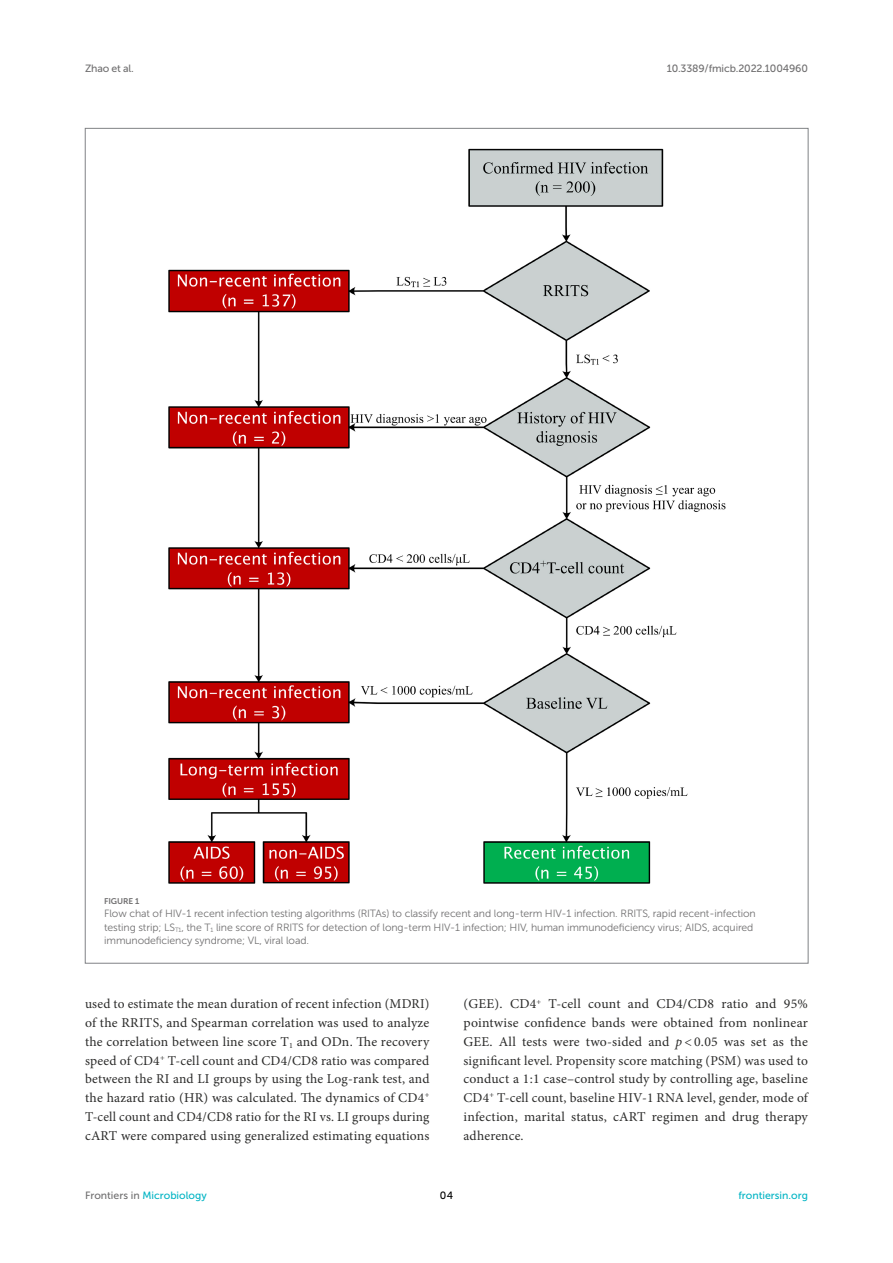
<style>
.page{position:relative;width:893px;height:1263px;background:#fff}
.page>*{position:absolute;margin:0;border:0;box-sizing:border-box;transform-origin:0 0}
.TEXT_FLUSH{font:13.5px/18.8px "Minion Pro";letter-spacing:.015em;color:#2b2b2a;text-align:justify}
.FIG_LEG{font:10.5px/13.5px "Museo Sans 300";letter-spacing:-.01em;color:#706f70}
.t1{font:10.5px "Museo Sans 500";color:#00b4c4}
.t2{font:10.5px "Museo Sans 500";letter-spacing:-.015em;color:#706f70}
.t3{font:10.5px "Museo Sans 500";color:#000}
.FIG_HD{font:8.25px "Museo Sans 700";letter-spacing:-.01em;color:#706f70}
.s1{font-style:italic}
.s2{color:#706f70}
</style>
<div class="page">
<img style="left:168px;top:148px;width:558px;height:736px">
<p class="t2" style="left:85px;top:63px;width:50px">Zhao et al.</p>
<p class="t2" style="left:667px;top:63px;width:143px">10.3389/fmicb.2022.1004960</p>
<p class="FIG_HD" style="left:104px;top:896px;width:37px">FIGURE 1</p>
<p class="FIG_LEG" style="left:104px;top:907px;width:653px">Flow chat of HIV-1 recent infection testing algorithms (RITAs) to classify recent and long-term HIV-1 infection. RRITS, rapid recent-infection testing strip; LS<sub>T1</sub>, the T<sub>1</sub> line score of RRITS for detection of long-term HIV-1 infection; HIV, human immunodeficiency virus; AIDS, acquired immunodeficiency syndrome; VL, viral load.</p>
<p class="TEXT_FLUSH" style="left:85px;top:995px;width:346px">used to estimate the mean duration of recent infection (MDRI) of the RRITS, and Spearman correlation was used to analyze the correlation between line score T<sub>1</sub> and ODn. The recovery speed of CD4<sup>+</sup> T-cell count and CD4/CD8 ratio was compared between the RI and LI groups by using the Log-rank test, and the hazard ratio (HR) was calculated. The dynamics of CD4<sup>+ </sup>T-cell count and CD4/CD8 ratio for the RI vs. LI groups during cART were compared using generalized estimating equations</p>
<p class="TEXT_FLUSH" style="left:463px;top:995px;width:346px">(GEE). CD4<sup>+</sup> T-cell count and CD4/CD8 ratio and 95% pointwise confidence bands were obtained from nonlinear GEE. All tests were two-sided and <span class="s1">p</span> &lt; 0.05 was set as the significant level. Propensity score matching (PSM) was used to conduct a 1:1 case–control study by controlling age, baseline CD4<sup>+</sup> T-cell count, baseline HIV-1 RNA level, gender, mode of infection, marital status, cART regimen and drug therapy adherence.</p>
<p class="t1" style="left:85px;top:1190px;width:123px"><span class="s2">Frontiers in</span> Microbiology</p>
<p class="t3" style="left:440px;top:1190px;width:15px">04</p>
<p class="t1" style="left:738px;top:1190px;width:71px">frontiersin.org</p>
</div>
